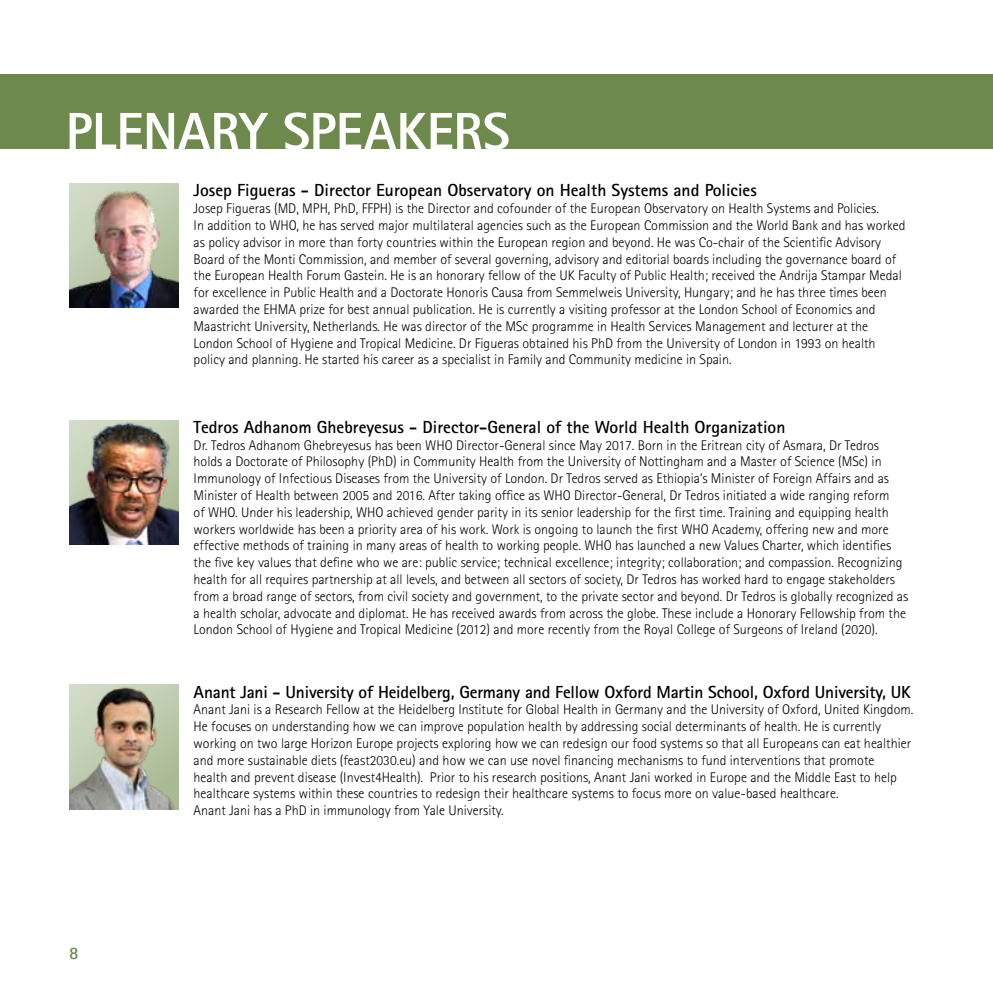
<style>
.page{position:relative;width:993px;height:993px;background:#fff}
.page>*{position:absolute;margin:0;border:0;box-sizing:border-box;transform-origin:0 0}
.t1{font:800 52.5px "Rotis Sans Serif Std";color:#fff}
.t2{font:700 17.5px "Rotis Sans Serif Std";color:#000}
.t3{font:700 17.5px "Rotis Sans Serif Std";color:#6d8a4c}
.t4{font:300 14px/16.8px "Rotis Sans Serif Std";color:#000}
</style>
<div class="page">
<div style="left:0;top:74px;width:992px;height:75px;background:#6d8a4c"></div>
<div style="left:69px;top:184px;width:110px;height:124px;background:#ccd6bf"></div>
<img style="left:69px;top:190px;width:110px;height:118px">
<img style="left:69px;top:420px;width:110px;height:124px">
<img style="left:69px;top:684px;width:110px;height:124px">
<h1 class="t1" style="left:66px;top:98px;width:445px">PLENARY SPEAKERS</h1>
<p class="t2" style="left:193px;top:179px;width:564px">Josep Figueras - Director European Observatory on Health Systems and Policies</p>
<p class="t4" style="left:193px;top:200px;width:713px">Josep Figueras (MD, MPH, PhD, FFPH) is the Director and cofounder of the European Observatory on Health Systems and Policies.<br>In addition to WHO, he has served major multilateral agencies such as the European Commission and the World Bank and has worked as policy advisor in more than forty countries within the European region and beyond. He was Co-chair of the Scientific Advisory Board of the Monti Commission, and member of several governing, advisory and editorial boards including the governance board of the European Health Forum Gastein. He is an honorary fellow of the UK Faculty of Public Health; received the Andrija Stampar Medal for excellence in Public Health and a Doctorate Honoris Causa from Semmelweis University, Hungary; and he has three times been awarded the EHMA prize for best annual publication. He is currently a visiting professor at the London School of Economics and Maastricht University, Netherlands. He was director of the MSc programme in Health Services Management and lecturer at the London School of Hygiene and Tropical Medicine. Dr Figueras obtained his PhD from the University of London in 1993 on health policy and planning. He started his career as a specialist in Family and Community medicine in Spain.</p>
<p class="t2" style="left:193px;top:415px;width:593px">Tedros Adhanom Ghebreyesus - Director-General of the World Health Organization</p>
<p class="t4" style="left:193px;top:436px;width:716px">Dr. Tedros Adhanom Ghebreyesus has been WHO Director-General since May 2017. Born in the Eritrean city of Asmara, Dr Tedros holds a Doctorate of Philosophy (PhD) in Community Health from the University of Nottingham and a Master of Science (MSc) in Immunology of Infectious Diseases from the University of London. Dr Tedros served as Ethiopia’s Minister of Foreign Affairs and as Minister of Health between 2005 and 2016. After taking office as WHO Director-General, Dr Tedros initiated a wide ranging reform<br>of WHO. Under his leadership, WHO achieved gender parity in its senior leadership for the first time. Training and equipping health workers worldwide has been a priority area of his work. Work is ongoing to launch the first WHO Academy, offering new and more effective methods of training in many areas of health to working people. WHO has launched a new Values Charter, which identifies the five key values that define who we are: public service; technical excellence; integrity; collaboration; and compassion. Recognizing health for all requires partnership at all levels, and between all sectors of society, Dr Tedros has worked hard to engage stakeholders from a broad range of sectors, from civil society and government, to the private sector and beyond. Dr Tedros is globally recognized as a health scholar, advocate and diplomat. He has received awards from across the globe. These include a Honorary Fellowship from the London School of Hygiene and Tropical Medicine (2012) and more recently from the Royal College of Surgeons of Ireland (2020).</p>
<p class="t3" style="left:69px;top:941px;width:11px">8</p>
<p class="t2" style="left:193px;top:680px;width:718px">Anant Jani - University of Heidelberg, Germany and Fellow Oxford Martin School, Oxford University, UK</p>
<p class="t4" style="left:193px;top:701px;width:721px">Anant Jani is a Research Fellow at the Heidelberg Institute for Global Health in Germany and the University of Oxford, United Kingdom.<br>He focuses on understanding how we can improve population health by addressing social determinants of health. He is currently working on two large Horizon Europe projects exploring how we can redesign our food systems so that all Europeans can eat healthier and more sustainable diets (feast2030.eu) and how we can use novel financing mechanisms to fund interventions that promote<br>health and prevent disease (Invest4Health). Prior to his research positions, Anant Jani worked in Europe and the Middle East to help healthcare systems within these countries to redesign their healthcare systems to focus more on value-based healthcare.<br>Anant Jani has a PhD in immunology from Yale University.</p>
</div>
